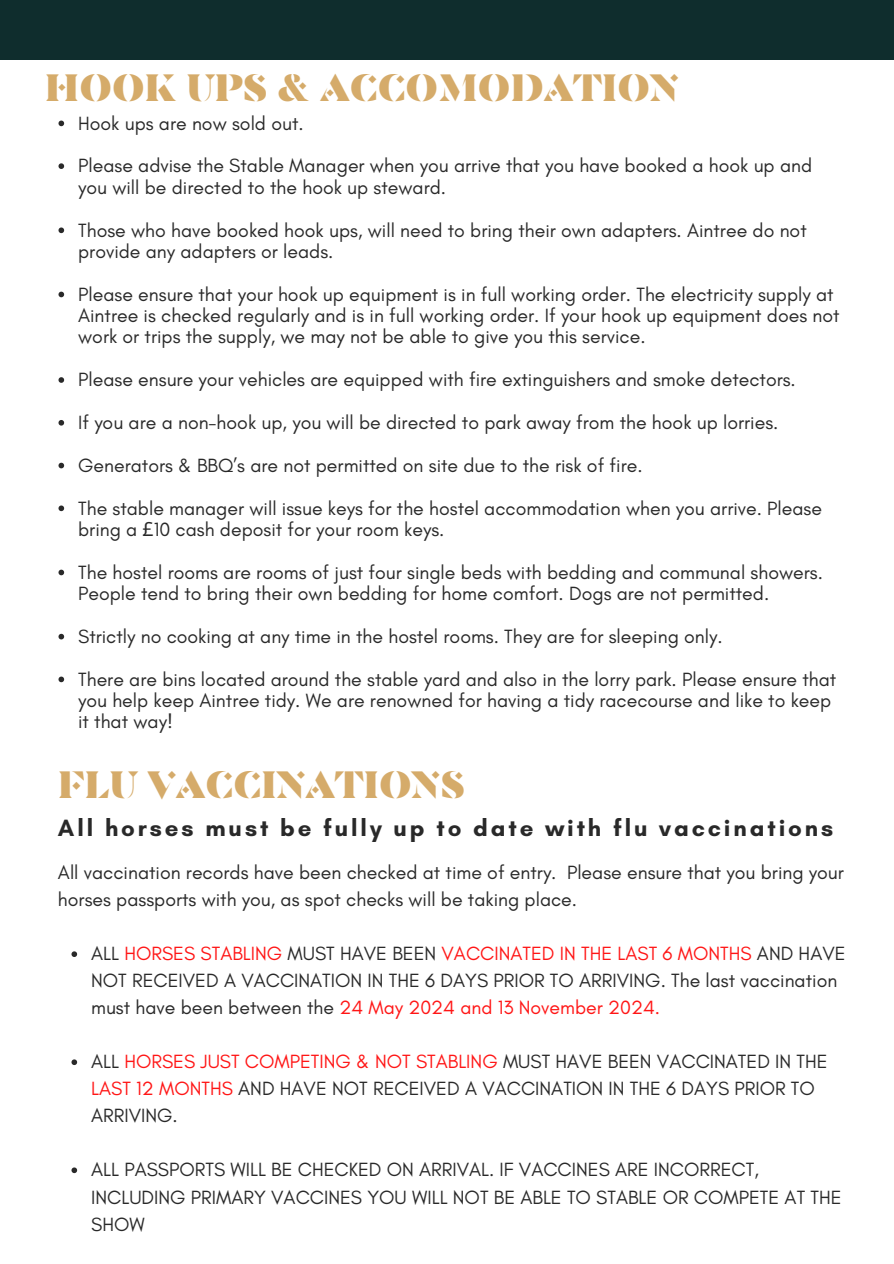
<style>
.page{position:relative;width:894px;height:1264px;background:#fff}
.page>*{position:absolute;margin:0;border:0;box-sizing:border-box;transform-origin:0 0}
.t1{font:39.75px "Jockey Club Display";color:#d5ab6a}
.t2{font:700 24px "Glacial Indifference";letter-spacing:.12em;color:#292929}
.t3{font:19.5px/21.3px "Glacial Indifference";color:#292929}
.s1{font-family:"Noto Sans"}
.s2{color:#ff1616}
</style>
<div class="page">
<div style="left:0;top:0;width:893px;height:60px;background:#0f2d2d"></div>
<svg style="left:58px;top:121px;width:6px;height:5px"></svg>
<svg style="left:58px;top:163px;width:6px;height:6px"></svg>
<svg style="left:58px;top:227px;width:6px;height:6px"></svg>
<svg style="left:58px;top:292px;width:6px;height:5px"></svg>
<svg style="left:58px;top:377px;width:6px;height:6px"></svg>
<svg style="left:58px;top:420px;width:6px;height:5px"></svg>
<svg style="left:58px;top:463px;width:6px;height:5px"></svg>
<svg style="left:58px;top:505px;width:6px;height:6px"></svg>
<svg style="left:58px;top:569px;width:6px;height:6px"></svg>
<svg style="left:58px;top:634px;width:6px;height:5px"></svg>
<svg style="left:58px;top:676px;width:6px;height:6px"></svg>
<svg style="left:71px;top:951px;width:6px;height:6px"></svg>
<svg style="left:71px;top:1059px;width:6px;height:6px"></svg>
<svg style="left:71px;top:1167px;width:6px;height:6px"></svg>
<p class="t1" style="left:45px;top:60px;width:635px">HOOK UPS &amp; ACCOMODATION</p>
<p class="t3" style="left:78px;top:112px;width:227px">Hook ups are now sold out.</p>
<h1 class="t3" style="left:78px;top:155px;width:735px">Please advise the Stable Manager when you arrive that you have booked a hook up and you will be directed to the hook up steward.</h1>
<p class="t3" style="left:78px;top:219px;width:730px">Those who have booked hook ups, will need to bring their own adapters. Aintree do not provide any adapters or leads.</p>
<p class="t3" style="left:78px;top:283px;width:762px">Please ensure that your hook up equipment is in full working order. The electricity supply at<br>Aintree is checked regularly and is in full working order. If your hook up equipment does not work or trips the supply, we may not be able to give you this service.</p>
<p class="t3" style="left:78px;top:369px;width:719px">Please ensure your vehicles are equipped with fire extinguishers and smoke detectors.</p>
<p class="t3" style="left:78px;top:411px;width:701px">If you are a non-hook up, you will be directed to park away from the hook up lorries.</p>
<p class="t3" style="left:78px;top:454px;width:566px">Generators &amp; BBQ’s are not permitted on site due to the risk of fire.</p>
<p class="t3" style="left:78px;top:497px;width:745px">The stable manager will issue keys for the hostel accommodation when you arrive. Please bring a <span class="s1">£</span>10 cash deposit for your room keys.</p>
<p class="t3" style="left:78px;top:561px;width:746px">The hostel rooms are rooms of just four single beds with bedding and communal showers.<br>People tend to bring their own bedding for home comfort. Dogs are not permitted.</p>
<p class="t3" style="left:78px;top:625px;width:645px">Strictly no cooking at any time in the hostel rooms. They are for sleeping only.</p>
<p class="t3" style="left:78px;top:668px;width:759px">There are bins located around the stable yard and also in the lorry park. Please ensure that you help keep Aintree tidy. We are renowned for having a tidy racecourse and like to keep it that way!</p>
<p class="t1" style="left:58px;top:756px;width:408px">FLU VACCINATIONS</p>
<p class="t2" style="left:58px;top:813px;width:776px">All horses must be fully up to date with flu vaccinations</p>
<p class="t3" style="left:58px;top:859px;width:787px;line-height:27px">All vaccination records have been checked at time of entry. Please ensure that you bring your horses passports with you, as spot checks will be taking place.</p>
<h1 class="t3" style="left:91px;top:940px;width:755px;line-height:27px">ALL <span class="s2">HORSES STABLING</span> MUST HAVE BEEN <span class="s2">VACCINATED IN THE LAST 6 MONTHS</span> AND HAVE<br>NOT RECEIVED A VACCINATION IN THE 6 DAYS PRIOR TO ARRIVING. The last vaccination must have been between the <span class="s2">24 May 2024 and 13 November 2024.</span></h1>
<h2 class="t3" style="left:91px;top:1048px;width:737px;line-height:27px">ALL <span class="s2">HORSES JUST COMPETING &amp; NOT STABLING</span> MUST HAVE BEEN VACCINATED IN THE<br><span class="s2">LAST 12 MONTHS</span> AND HAVE NOT RECEIVED A VACCINATION IN THE 6 DAYS PRIOR TO<br>ARRIVING.</h2>
<p class="t3" style="left:91px;top:1156px;width:751px;line-height:27px">ALL PASSPORTS WILL BE CHECKED ON ARRIVAL. IF VACCINES ARE INCORRECT,<br>INCLUDING PRIMARY VACCINES YOU WILL NOT BE ABLE TO STABLE OR COMPETE AT THE<br>SHOW</p>
</div>
